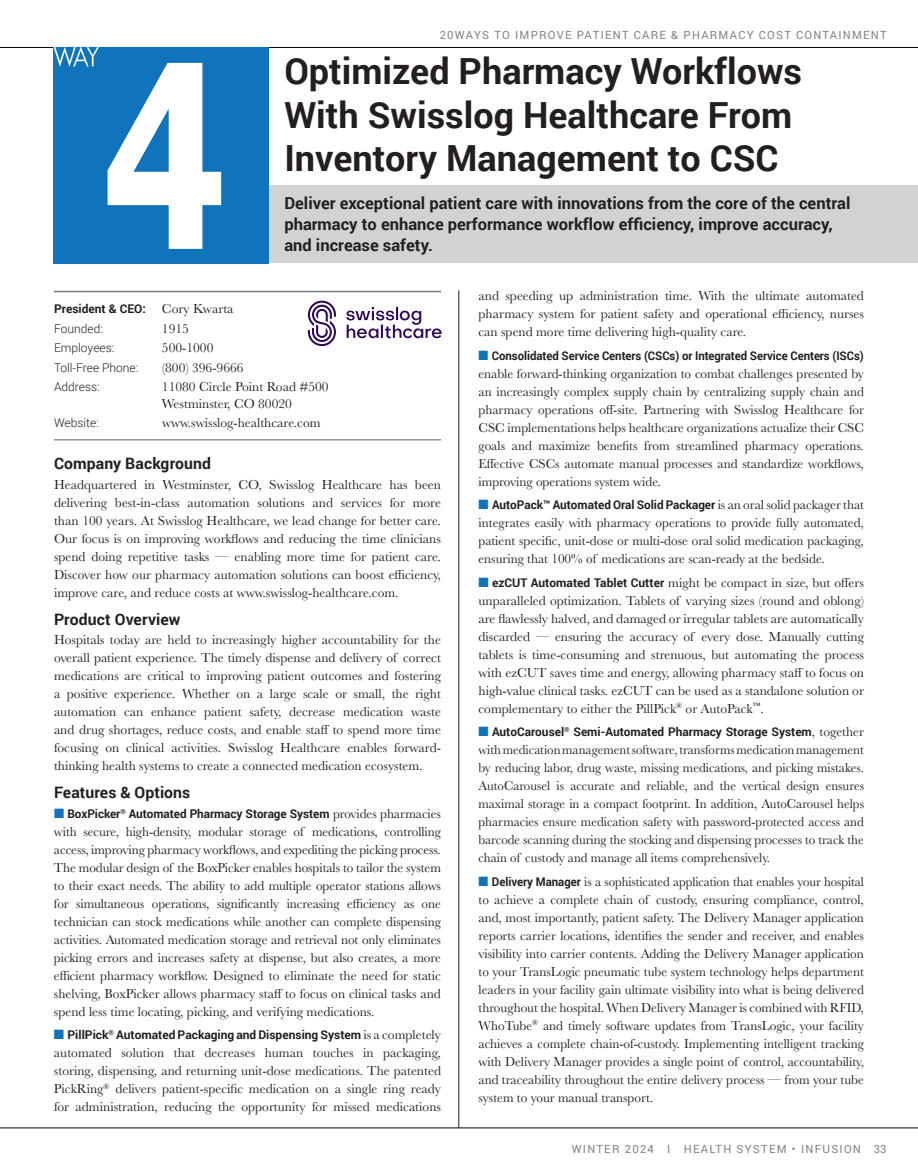
<style>
.page{position:relative;width:918px;height:1175px;background:#fff}
.page>*{position:absolute;margin:0;border:0;box-sizing:border-box;transform-origin:0 0}
.t1{font:700 36px/43.5px "Roboto";color:#231f20}
.t2{font:700 16.5px/21px "Roboto";color:#231f20}
.t3{font:700 15.75px "Roboto";letter-spacing:.005em;color:#231f20}
.t4{font:13.5px/18px "Baskerville";color:#231f20;text-align:justify}
.t5{font:13.5px/18px "Baskerville";color:#231f20;text-align:justify;scale:.95 1}
.t6{font:13.5px/18px "Baskerville";color:#231f20;text-align:justify;scale:.96 1}
.t7{font:700 12px/19.5px "Roboto";color:#231f20}
.t8{font:700 12px "Roboto";color:#231f20;scale:.95 1}
.t9{font:300 12px "Roboto";color:#231f20}
.t10{font:11.25px "Roboto";letter-spacing:.11em;color:#808285}
.s1{font-family:"Baskerville";font-weight:400;font-size:13.5px}
.s2{font-weight:300}
.s3{color:#1074bc}
.s4{font-family:"Roboto";font-weight:700;font-size:12px}
</style>
<div class="page">
<hr style="left:0;top:47px;width:918px;height:1px;background:#080302">
<hr style="left:54px;top:291px;width:387px;height:1px;background:#7d7a7a">
<div style="left:54px;top:185px;width:864px;height:78px;background:#d1d2d4"></div>
<hr style="left:54px;top:439px;width:387px;height:1px;background:#939598">
<svg style="left:346px;top:307px;width:96px;height:31px"></svg>
<svg style="left:308px;top:301px;width:28px;height:45px"></svg>
<hr style="left:459px;top:290px;width:1px;height:837px;background:#231f20">
<div style="left:53px;top:47px;width:216px;height:216px;background:#1074bc"></div>
<svg style="left:108px;top:63px;width:113px;height:186px"></svg>
<svg style="left:54px;top:47px;width:45px;height:20px"></svg>
<hr style="left:0;top:1127px;width:918px;height:1px;background:#080302">
<p class="t10" style="left:440px;top:27px;width:448px">20WAYS TO IMPROVE PATIENT CARE &amp; PHARMACY COST CONTAINMENT</p>
<h1 class="t1" style="left:284px;top:48px;width:519px">Optimized Pharmacy Workflows<br>With Swisslog Healthcare From<br>Inventory Management to CSC</h1>
<p class="t2" style="left:284px;top:192px;width:568px">Deliver exceptional patient care with innovations from the core of the central pharmacy to enhance performance workflow efficiency, improve accuracy, and increase safety.</p>
<p class="t7" style="left:54px;top:299px;width:181px">President &amp; CEO: <span class="s1">Cory Kwarta<br></span><span class="s2">Founded:</span></p>
<p class="t4" style="left:162px;top:319px;width:28px">1915</p>
<p class="t9" style="left:54px;top:340px;width:62px">Employees:</p>
<p class="t4" style="left:162px;top:339px;width:53px">500-1000</p>
<p class="t9" style="left:54px;top:359px;width:86px">Toll-Free Phone:</p>
<p class="t4" style="left:162px;top:358px;width:83px">(800) 396-9666</p>
<p class="t9" style="left:54px;top:379px;width:47px">Address:</p>
<p class="t4" style="left:162px;top:379px;width:168px;line-height:16.5px">11080 Circle Point Road #500<br>Westminster, CO 80020</p>
<p class="t9" style="left:54px;top:415px;width:46px">Website:</p>
<p class="t4" style="left:162px;top:414px;width:160px">www.swisslog-healthcare.com</p>
<p class="t3" style="left:54px;top:453px;width:159px">Company Background</p>
<p class="t4" style="left:54px;top:476px;width:389px">Headquartered in Westminster, CO, Swisslog Healthcare has been delivering best-in-class automation solutions and services for more than 100 years. At Swisslog Healthcare, we lead change for better care.<br>Our focus is on improving workflows and reducing the time clinicians spend doing repetitive tasks — enabling more time for patient care.<br>Discover how our pharmacy automation solutions can boost efficiency, improve care, and reduce costs at www.swisslog-healthcare.com.</p>
<p class="t3" style="left:54px;top:608px;width:128px">Product Overview</p>
<p class="t4" style="left:54px;top:631px;width:389px">Hospitals today are held to increasingly higher accountability for the overall patient experience. The timely dispense and delivery of correct medications are critical to improving patient outcomes and fostering a positive experience. Whether on a large scale or small, the right automation can enhance patient safety, decrease medication waste and drug shortages, reduce costs, and enable staff to spend more time focusing on clinical activities. Swisslog Healthcare enables forward&shy;thinking health systems to create a connected medication ecosystem.</p>
<p class="t3" style="left:54px;top:781px;width:138px">Features &amp; Options</p>
<p class="t7" style="left:54px;top:803px;width:388px"><span class="s3">■</span> BoxPicker<sup>®</sup> Automated Pharmacy Storage System <span class="s1">provides pharmacies</span></p>
<p class="t4" style="left:54px;top:822px;width:389px">with secure, high-density, modular storage of medications, controlling access, improving pharmacy workflows, and expediting the picking process.<br>The modular design of the BoxPicker enables hospitals to tailor the system to their exact needs. The ability to add multiple operator stations allows for simultaneous operations, significantly increasing efficiency as one technician can stock medications while another can complete dispensing activities. Automated medication storage and retrieval not only eliminates picking errors and increases safety at dispense, but also creates, a more efficient pharmacy workflow. Designed to eliminate the need for static shelving, BoxPicker allows pharmacy staff to focus on clinical tasks and spend less time locating, picking, and verifying medications.</p>
<p class="t7" style="left:54px;top:1025px;width:389px"><span class="s3">■</span> PillPick<sup>®</sup> Automated Packaging and Dispensing System <span class="s1">is a completely</span></p>
<p class="t4" style="left:54px;top:1044px;width:389px">automated solution that decreases human touches in packaging, storing, dispensing, and returning unit-dose medications. The patented PickRing<sup>®</sup> delivers patient-specific medication on a single ring ready for administration, reducing the opportunity for missed medications</p>
<p class="t4" style="left:478px;top:287px;width:387px">and speeding up administration time. With the ultimate automated pharmacy system for patient safety and operational efficiency, nurses can spend more time delivering high-quality care.</p>
<p class="t8" style="left:478px;top:347px;width:407px"><span class="s3">■</span> Consolidated Service Centers (CSCs) or Integrated Service Centers (ISCs)</p>
<p class="t4" style="left:478px;top:365px;width:387px">enable forward-thinking organization to combat challenges presented by an increasingly complex supply chain by centralizing supply chain and pharmacy operations off-site. Partnering with Swisslog Healthcare for CSC implementations helps healthcare organizations actualize their CSC goals and maximize benefits from streamlined pharmacy operations.<br>Effective CSCs automate manual processes and standardize workflows, improving operations system wide.</p>
<p class="t7" style="left:478px;top:495px;width:387px"><span class="s3">■</span> AutoPack™ Automated Oral Solid Packager <span class="s1">is an oral solid packager that</span></p>
<p class="t4" style="left:479px;top:514px;width:387px">integrates easily with pharmacy operations to provide fully automated, patient specific, unit-dose or multi-dose oral solid medication packaging, ensuring that 100% of medications are scan-ready at the bedside.</p>
<p class="t4" style="left:478px;top:573px;width:387px"><span class="s3">■</span> <span class="s4">ezCUT Automated Tablet Cutter</span> might be compact in size, but offers unparalleled optimization. Tablets of varying sizes (round and oblong) are flawlessly halved, and damaged or irregular tablets are automatically discarded — ensuring the accuracy of every dose. Manually cutting tablets is time-consuming and strenuous, but automating the process with ezCUT saves time and energy, allowing pharmacy staff to focus on high-value clinical tasks. ezCUT can be used as a standalone solution or complementary to either the PillPick<sup>®</sup> or AutoPack<sup>™</sup>.</p>
<p class="t7" style="left:478px;top:721px;width:387px"><span class="s3">■</span> AutoCarousel<sup>®</sup> Semi-Automated Pharmacy Storage System<span class="s1">, together</span></p>
<p class="t6" style="left:478px;top:741px;width:403px">with medication management software, transforms medication management by reducing labor, drug waste, missing medications, and picking mistakes.<br>AutoCarousel is accurate and reliable, and the vertical design ensures maximal storage in a compact footprint. In addition, AutoCarousel helps pharmacies ensure medication safety with password-protected access and barcode scanning during the stocking and dispensing processes to track the chain of custody and manage all items comprehensively.</p>
<p class="t5" style="left:478px;top:872px;width:407px"><span class="s3">■</span> <span class="s4">Delivery Manager</span> is a sophisticated application that enables your hospital to achieve a complete chain of custody, ensuring compliance, control, and, most importantly, patient safety. The Delivery Manager application reports carrier locations, identifies the sender and receiver, and enables visibility into carrier contents. Adding the Delivery Manager application to your TransLogic pneumatic tube system technology helps department leaders in your facility gain ultimate visibility into what is being delivered throughout the hospital. When Delivery Manager is combined with RFID, WhoTube<sup>®</sup> and timely software updates from TransLogic, your facility achieves a complete chain-of-custody. Implementing intelligent tracking with Delivery Manager provides a single point of control, accountability, and traceability throughout the entire delivery process — from your tube system to your manual transport.</p>
<p class="t10" style="left:572px;top:1141px;width:291px">WINTER 2024 I HEALTH SYSTEM • INFUSION</p>
<p class="t10" style="left:874px;top:1141px;width:14px">33</p>
</div>
